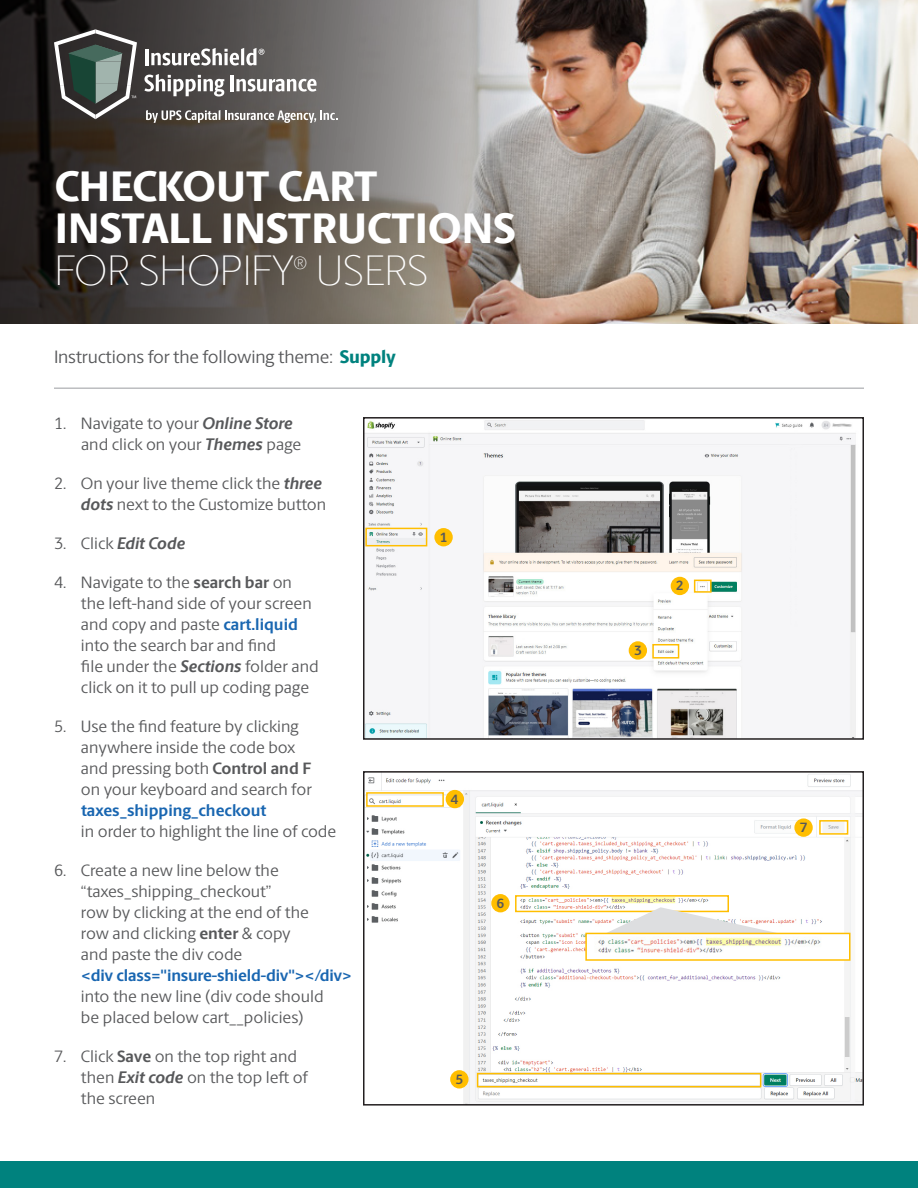
<style>
.page{position:relative;width:918px;height:1188px;background:#fff}
.page>*{position:absolute;margin:0;border:0;box-sizing:border-box;transform-origin:0 0}
.t1{font:800 42px "UPS Berlingske Sans";letter-spacing:-.005em;color:#fff}
.t2{font:200 42px "UPS Berlingske Sans";letter-spacing:.005em;color:#fff}
.t3{font:18px "UPS Berlingske Sans";letter-spacing:-.01em;color:#57585a}
.t4{font:200 17.55px "UPS Berlingske Sans";color:#fff}
.t5{font:16.5px/21px "UPS Berlingske Sans";color:#57585a}
.t6{font:italic 700 16.5px "UPS Berlingske Sans";letter-spacing:-.005em;color:#57585a}
.t7{font:700 13.5px "UPS Berlingske Sans";color:#57585a}
.s1{font-weight:800;color:#00827e}
.s2{font-weight:700;font-style:italic}
.s3{font-weight:400;font-style:normal}
.s4{font-weight:700}
.s5{font-weight:700;color:#1966b1}
</style>
<div class="page">
<img style="left:0;top:0;width:918px;height:324px">
<hr style="left:145px;top:49px;width:4px;height:16px;background:#fff">
<svg style="left:144px;top:74px;width:80px;height:23px"></svg>
<hr style="left:230px;top:75px;width:4px;height:16px;background:#fff">
<svg style="left:236px;top:79px;width:81px;height:13px"></svg>
<svg style="left:146px;top:110px;width:192px;height:13px"></svg>
<svg style="left:151px;top:48px;width:113px;height:17px"></svg>
<svg style="left:54px;top:29px;width:83px;height:90px;background:#59605c"></svg>
<img style="left:366px;top:420px;width:490px;height:317px">
<div style="left:363px;top:417px;width:501px;height:323px;border:2px solid #231f20"></div>
<img style="left:366px;top:774px;width:495px;height:329px">
<div style="left:363px;top:771px;width:501px;height:335px;border:2px solid #231f20"></div>
<div style="left:434px;top:528px;width:19px;height:18px;background:#ffbe00;border-radius:50%"></div>
<div style="left:671px;top:577px;width:18px;height:18px;background:#ffbe00;border-radius:50%"></div>
<div style="left:629px;top:641px;width:18px;height:19px;background:#ffbe00;border-radius:50%"></div>
<div style="left:365px;top:528px;width:62px;height:18px;border:2px solid #ffbe00"></div>
<div style="left:694px;top:580px;width:18px;height:13px;border:2px solid #ffbe00"></div>
<div style="left:652px;top:644px;width:27px;height:15px;border:2px solid #ffbe00"></div>
<div style="left:446px;top:790px;width:18px;height:18px;background:#ffbe00;border-radius:50%"></div>
<div style="left:366px;top:792px;width:78px;height:15px;border:2px solid #ffbe00"></div>
<div style="left:450px;top:1070px;width:19px;height:19px;background:#ffbe00;border-radius:50%"></div>
<div style="left:477px;top:1073px;width:284px;height:14px;border:2px solid #ffbe00"></div>
<div style="left:491px;top:894px;width:19px;height:18px;background:#ffbe00;border-radius:50%"></div>
<div style="left:515px;top:895px;width:214px;height:17px;border:2px solid #ffbe00"></div>
<svg style="left:588px;top:907px;width:228px;height:26px"></svg>
<img style="left:588px;top:936px;width:259px;height:22px">
<div style="left:585px;top:933px;width:265px;height:28px;border:2px solid #ffbe00"></div>
<div style="left:794px;top:818px;width:19px;height:19px;background:#ffbe00;border-radius:50%"></div>
<div style="left:819px;top:820px;width:29px;height:15px;border:2px solid #ffbe00"></div>
<div style="left:0;top:1161px;width:918px;height:27px;background:#00827e"></div>
<hr style="left:54px;top:387px;width:810px;height:2px;background:#bcbdc0">
<p class="t1" style="left:55px;top:156px;width:324px">CHECKOUT CART</p>
<p class="t1" style="left:55px;top:198px;width:463px">INSTALL INSTRUCTIONS</p>
<p class="t2" style="left:55px;top:246px;width:241px">FOR SHOPIFY</p>
<p class="t4" style="left:294px;top:253px;width:15px">®</p>
<p class="t2" style="left:316px;top:246px;width:114px">USERS</p>
<p class="t3" style="left:54px;top:344px;width:343px">Instructions for the following theme: <span class="s1">Supply</span></p>
<p class="t5" style="left:81px;top:412px;width:222px;text-indent:-27px">1. Navigate to your <span class="s2">Online Store </span>and click on your <span class="s2">Themes</span> page</p>
<p class="t5" style="left:54px;top:472px;width:274px;text-align:right">2. On your live theme click the <span class="s2">three dots</span> next to the Customize button</p>
<p class="t6" style="left:54px;top:531px;width:133px"><span class="s3">3. Click</span> Edit Code</p>
<p class="t5" style="left:81px;top:571px;width:239px;text-indent:-27px">4. Navigate to the <span class="s4">search bar</span> on the left-hand side of your screen and copy and paste <span class="s5">cart.liquid </span>into the search bar and find<br>file under the <span class="s2">Sections</span> folder and click on it to pull up coding page</p>
<p class="t5" style="left:81px;top:715px;width:257px;text-indent:-27px">5. Use the find feature by clicking anywhere inside the code box<br>and pressing both <span class="s4">Control and F<br></span>on your keyboard and search for <span class="s5">taxes_shipping_checkout<br></span>in order to highlight the line of code</p>
<p class="t5" style="left:81px;top:859px;width:273px;text-indent:-27px">6. Create a new line below the “taxes_shipping_checkout”<br>row by clicking at the end of the<br>row and clicking <span class="s4">enter</span> &amp; copy<br>and paste the div code<br><span class="s5">&lt;div class="insure-shield-div"&gt;&lt;/div&gt; </span>into the new line (div code should<br>be placed below cart__policies)</p>
<p class="t5" style="left:81px;top:1045px;width:228px;text-indent:-27px">7. Click <span class="s4">Save</span> on the top right and then <span class="s2">Exit code</span> on the top left of the screen</p>
<p class="t7" style="left:440px;top:528px;width:9px">1</p>
<p class="t7" style="left:450px;top:789px;width:9px">4</p>
<p class="t7" style="left:496px;top:893px;width:9px">6</p>
<p class="t7" style="left:455px;top:1069px;width:9px">5</p>
<p class="t7" style="left:634px;top:641px;width:9px">3</p>
<p class="t7" style="left:676px;top:575px;width:9px">2</p>
<p class="t7" style="left:800px;top:818px;width:9px">7</p>
</div>
